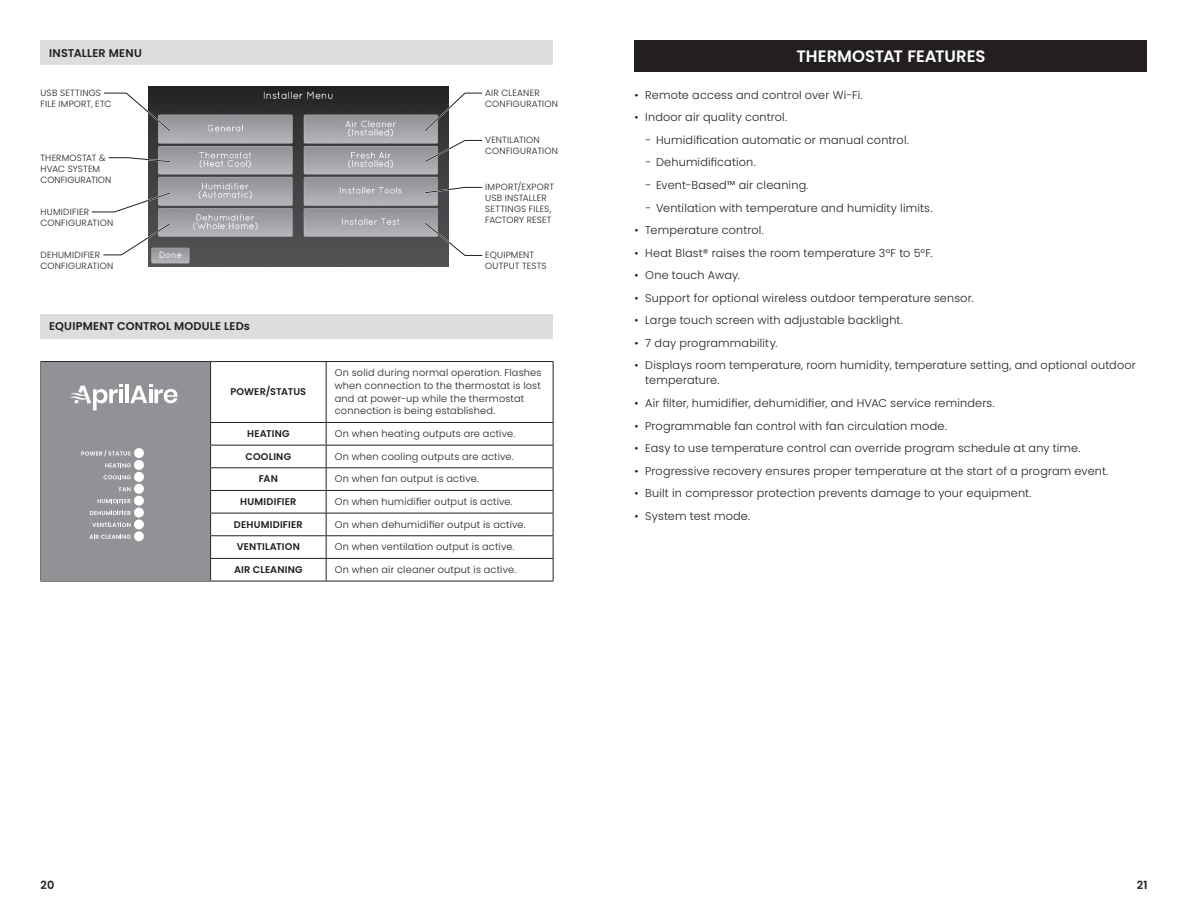
<style>
.page{position:relative;width:1188px;height:918px;background:#fff}
.page>*{position:absolute;margin:0;border:0;box-sizing:border-box;transform-origin:0 0}
.t1{font:600 16.5px "Poppins";letter-spacing:-.005em;color:#fff}
.t2{font:300 11.25px/22.5px "Poppins";letter-spacing:.015em;color:#231f20}
.t3{font:600 11.25px "Poppins";letter-spacing:.02em;color:#231f20}
.t4{font:300 9.75px/12.8px "Poppins";letter-spacing:.02em;color:#231f20}
.t5{font:600 9.75px "Poppins";letter-spacing:.02em;color:#231f20}
.t6{font:300 9px/10.9px "Poppins";letter-spacing:.02em;color:#231f20}
</style>
<div class="page">
<div style="left:40px;top:40px;width:514px;height:25px;background:#dcdddf"></div>
<div style="left:40px;top:314px;width:514px;height:25px;background:#dcdddf"></div>
<hr style="left:326px;top:362px;width:1px;height:60px;background:#231f20">
<hr style="left:210px;top:422px;width:116px;height:1px;background:#231f20">
<hr style="left:326px;top:422px;width:228px;height:1px;background:#231f20">
<hr style="left:210px;top:445px;width:116px;height:1px;background:#231f20">
<hr style="left:326px;top:445px;width:228px;height:1px;background:#231f20">
<hr style="left:210px;top:467px;width:116px;height:1px;background:#231f20">
<hr style="left:326px;top:467px;width:228px;height:1px;background:#231f20">
<hr style="left:210px;top:490px;width:116px;height:1px;background:#231f20">
<hr style="left:326px;top:490px;width:228px;height:1px;background:#231f20">
<hr style="left:210px;top:513px;width:116px;height:1px;background:#231f20">
<hr style="left:326px;top:513px;width:228px;height:1px;background:#231f20">
<hr style="left:210px;top:535px;width:116px;height:1px;background:#231f20">
<hr style="left:326px;top:535px;width:228px;height:1px;background:#231f20">
<hr style="left:210px;top:558px;width:116px;height:1px;background:#231f20">
<hr style="left:326px;top:558px;width:228px;height:1px;background:#231f20">
<svg style="left:326px;top:423px;width:1px;height:158px"></svg>
<hr style="left:211px;top:361px;width:115px;height:1px;background:#231f20">
<hr style="left:326px;top:361px;width:228px;height:1px;background:#231f20">
<hr style="left:553px;top:362px;width:1px;height:60px;background:#231f20">
<svg style="left:553px;top:423px;width:1px;height:158px"></svg>
<hr style="left:211px;top:581px;width:115px;height:1px;background:#231f20">
<hr style="left:326px;top:581px;width:228px;height:1px;background:#231f20">
<hr style="left:40px;top:361px;width:171px;height:1px;background:#231f20">
<hr style="left:40px;top:362px;width:1px;height:60px;background:#231f20">
<hr style="left:210px;top:362px;width:1px;height:60px;background:#231f20">
<svg style="left:40px;top:422px;width:1px;height:159px"></svg>
<svg style="left:210px;top:423px;width:1px;height:158px"></svg>
<hr style="left:40px;top:581px;width:171px;height:1px;background:#231f20">
<div style="left:41px;top:362px;width:169px;height:219px;background:#909295"></div>
<div style="left:134px;top:448px;width:10px;height:10px;background:#fff;border-radius:50%"></div>
<div style="left:134px;top:460px;width:10px;height:10px;background:#fff;border-radius:50%"></div>
<div style="left:134px;top:472px;width:10px;height:10px;background:#fff;border-radius:50%"></div>
<div style="left:134px;top:484px;width:10px;height:10px;background:#fff;border-radius:50%"></div>
<div style="left:134px;top:496px;width:10px;height:10px;background:#fff;border-radius:50%"></div>
<div style="left:134px;top:508px;width:10px;height:10px;background:#fff;border-radius:50%"></div>
<div style="left:134px;top:519px;width:10px;height:10px;background:#fff;border-radius:50%"></div>
<div style="left:134px;top:531px;width:10px;height:10px;background:#fff;border-radius:50%"></div>
<svg style="left:81px;top:450px;width:50px;height:7px"></svg>
<svg style="left:105px;top:463px;width:26px;height:4px"></svg>
<svg style="left:103px;top:475px;width:28px;height:4px"></svg>
<svg style="left:119px;top:487px;width:11px;height:4px"></svg>
<svg style="left:98px;top:499px;width:33px;height:4px"></svg>
<svg style="left:90px;top:511px;width:41px;height:4px"></svg>
<svg style="left:92px;top:523px;width:38px;height:4px"></svg>
<svg style="left:89px;top:535px;width:42px;height:4px"></svg>
<hr style="left:125px;top:385px;width:3px;height:18px;background:#fff">
<svg style="left:130px;top:385px;width:48px;height:18px"></svg>
<svg style="left:70px;top:385px;width:53px;height:25px"></svg>
<img style="left:148px;top:87px;width:300px;height:180px">
<div style="left:634px;top:40px;width:514px;height:32px;background:#231f20"></div>
<svg style="left:104px;top:92px;width:68px;height:41px"></svg>
<svg style="left:423px;top:92px;width:60px;height:41px"></svg>
<svg style="left:424px;top:139px;width:59px;height:24px"></svg>
<svg style="left:424px;top:186px;width:59px;height:8px"></svg>
<svg style="left:423px;top:221px;width:60px;height:36px"></svg>
<svg style="left:108px;top:156px;width:63px;height:7px"></svg>
<svg style="left:91px;top:191px;width:80px;height:22px"></svg>
<svg style="left:103px;top:222px;width:69px;height:34px"></svg>
<p class="t3" style="left:49px;top:46px;width:94px">INSTALLER MENU</p>
<p class="t6" style="left:40px;top:88px;width:72px">USB SETTINGS<br>FILE IMPORT, ETC</p>
<p class="t6" style="left:485px;top:88px;width:74px">AIR CLEANER<br>CONFIGURATION</p>
<p class="t6" style="left:485px;top:135px;width:74px">VENTILATION<br>CONFIGURATION</p>
<p class="t6" style="left:40px;top:152px;width:72px">THERMOSTAT &amp;<br>HVAC SYSTEM<br>CONFIGURATION</p>
<p class="t6" style="left:40px;top:206px;width:74px">HUMIDIFIER<br>CONFIGURATION</p>
<p class="t6" style="left:40px;top:250px;width:74px">DEHUMIDIFIER<br>CONFIGURATION</p>
<p class="t6" style="left:485px;top:250px;width:63px">EQUIPMENT<br>OUTPUT TESTS</p>
<p class="t6" style="left:485px;top:182px;width:70px">IMPORT/EXPORT<br>USB INSTALLER<br>SETTINGS FILES,<br>FACTORY RESET</p>
<p class="t3" style="left:49px;top:320px;width:202px">EQUIPMENT CONTROL MODULE LEDs</p>
<p class="t5" style="left:231px;top:386px;width:77px">POWER/STATUS</p>
<p class="t4" style="left:335px;top:366px;width:208px">On solid during normal operation. Flashes when connection to the thermostat is lost and at power-up while the thermostat connection is being established.</p>
<p class="t5" style="left:247px;top:428px;width:44px">HEATING</p>
<p class="t4" style="left:335px;top:427px;width:181px">On when heating outputs are active.</p>
<p class="t5" style="left:246px;top:451px;width:47px">COOLING</p>
<p class="t4" style="left:335px;top:450px;width:180px">On when cooling outputs are active.</p>
<p class="t5" style="left:259px;top:473px;width:20px">FAN</p>
<p class="t4" style="left:335px;top:473px;width:145px">On when fan output is active.</p>
<p class="t5" style="left:240px;top:496px;width:58px">HUMIDIFIER</p>
<p class="t4" style="left:335px;top:495px;width:179px">On when humidifier output is active.</p>
<p class="t5" style="left:234px;top:519px;width:70px">DEHUMIDIFIER</p>
<p class="t4" style="left:335px;top:518px;width:192px">On when dehumidifier output is active.</p>
<p class="t5" style="left:237px;top:541px;width:64px">VENTILATION</p>
<p class="t4" style="left:335px;top:541px;width:180px">On when ventilation output is active.</p>
<p class="t5" style="left:234px;top:564px;width:70px">AIR CLEANING</p>
<p class="t4" style="left:335px;top:563px;width:182px">On when air cleaner output is active.</p>
<h1 class="t1" style="left:796px;top:47px;width:191px">THERMOSTAT FEATURES</h1>
<p class="t2" style="left:634px;top:84px;width:229px">• Remote access and control over Wi-Fi.</p>
<p class="t2" style="left:645px;top:106px;width:288px;text-indent:-11px">• Indoor air quality control.<br>− Humidification automatic or manual control.<br>− Dehumidification.<br>− Event-Based™ air cleaning.<br>− Ventilation with temperature and humidity limits.</p>
<p class="t2" style="left:634px;top:219px;width:130px">• Temperature control.</p>
<p class="t2" style="left:634px;top:242px;width:298px">• Heat Blast® raises the room temperature 3°F to 5°F.</p>
<p class="t2" style="left:634px;top:264px;width:106px">• One touch Away.</p>
<p class="t2" style="left:634px;top:287px;width:340px">• Support for optional wireless outdoor temperature sensor.</p>
<p class="t2" style="left:634px;top:309px;width:269px">• Large touch screen with adjustable backlight.</p>
<p class="t2" style="left:634px;top:332px;width:144px">• 7 day programmability.</p>
<p class="t2" style="left:645px;top:358px;width:492px;line-height:15px;text-indent:-11px">• Displays room temperature, room humidity, temperature setting, and optional outdoor temperature.</p>
<p class="t2" style="left:634px;top:392px;width:362px">• Air filter, humidifier, dehumidifier, and HVAC service reminders.</p>
<p class="t2" style="left:634px;top:414px;width:313px">• Programmable fan control with fan circulation mode.</p>
<p class="t2" style="left:634px;top:437px;width:447px">• Easy to use temperature control can override program schedule at any time.</p>
<p class="t2" style="left:634px;top:460px;width:475px">• Progressive recovery ensures proper temperature at the start of a program event.</p>
<p class="t2" style="left:634px;top:482px;width:398px">• Built in compressor protection prevents damage to your equipment.</p>
<p class="t2" style="left:634px;top:505px;width:116px">• System test mode.</p>
<p class="t3" style="left:41px;top:879px;width:15px">20</p>
<p class="t3" style="left:1137px;top:879px;width:12px">21</p>
</div>
